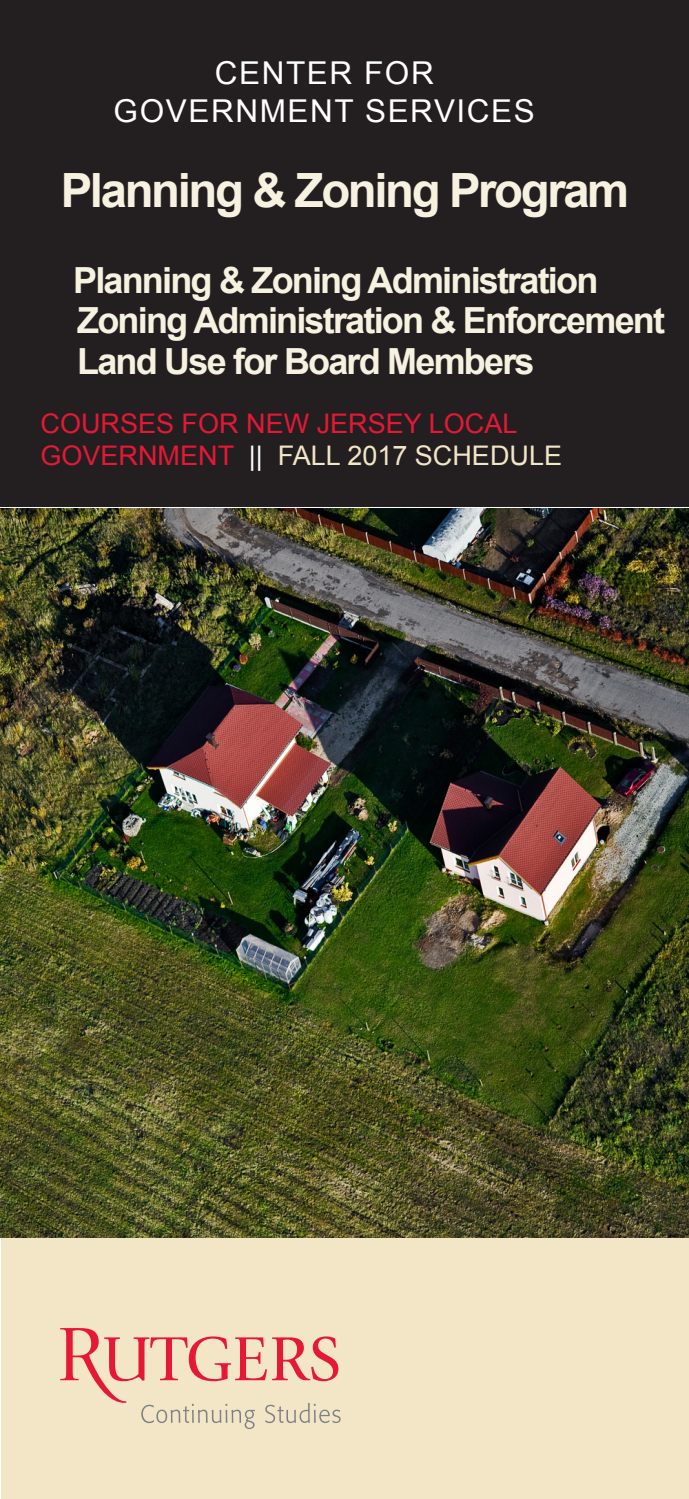
<style>
.page{position:relative;width:689px;height:1499px;background:#fff}
.page>*{position:absolute;margin:0;border:0;box-sizing:border-box;transform-origin:0 0}
.t1{font:700 47.25px "Arial";letter-spacing:-.05em;color:#f7f1e0}
.t2{font:700 36px "Arial";letter-spacing:-.05em;color:#f7f1e0}
.t3{font:31.5px "Arial";letter-spacing:.05em;color:#fff}
.t4{font:27px/32.4px "Arial";color:#e51836}
.s1{color:#fff}
.s2{color:#f2e6c7}
</style>
<div class="page">
<div style="left:0;top:0;width:688px;height:506px;background:#231f20"></div>
<div style="left:1px;top:1236px;width:687px;height:262px;background:#f2e6c7"></div>
<svg style="left:61px;top:1328px;width:279px;height:101px"></svg>
<img style="left:0;top:508px;width:688px;height:729px">
<p class="t3" style="left:215px;top:52px;width:220px">CENTER FOR</p>
<p class="t3" style="left:114px;top:90px;width:423px">GOVERNMENT SERVICES</p>
<p class="t1" style="left:61px;top:159px;width:570px">Planning &amp; Zoning Program</p>
<p class="t2" style="left:73px;top:256px;width:526px">Planning &amp; Zoning Administration</p>
<p class="t2" style="left:77px;top:297px;width:589px">Zoning Administration &amp; Enforcement</p>
<p class="t2" style="left:77px;top:337px;width:459px">Land Use for Board Members</p>
<p class="t4" style="left:40px;top:407px;width:523px">COURSES FOR NEW JERSEY LOCAL<br>GOVERNMENT <span class="s1">||</span> <span class="s2">FALL 2017 SCHEDULE</span></p>
</div>
